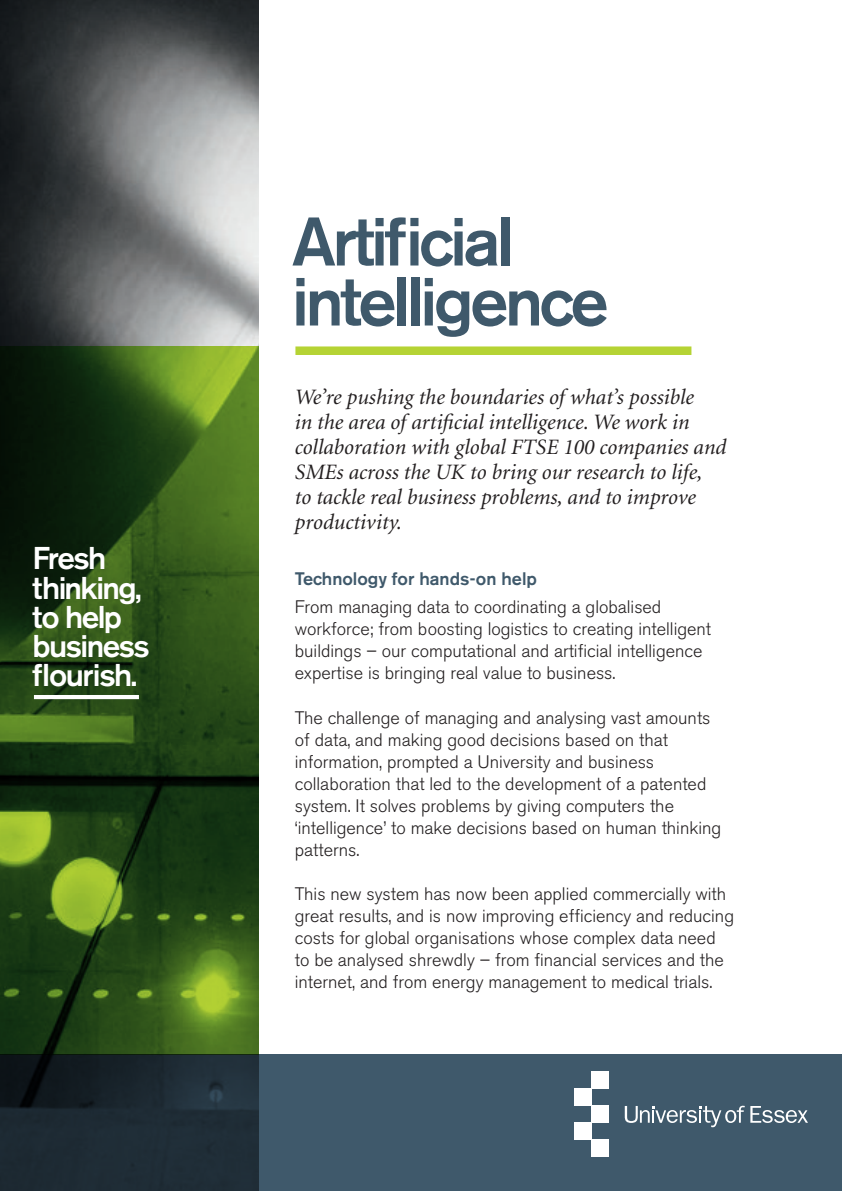
<style>
.page{position:relative;width:842px;height:1191px;background:#fff}
.page>*{position:absolute;margin:0;border:0;box-sizing:border-box;transform-origin:0 0}
.t1{font:500 68px/60px "Akzidenz Grotesk BE";letter-spacing:-.05em;color:#3f596b}
.t2{font:500 31.2px/29.2px "Akzidenz Grotesk BE";letter-spacing:-.05em;color:#fff}
.t3{font:italic 22px/25px "Minion";color:#231f20}
.t4{font:300 18px/22px "Akzidenz Grotesk BE";color:#231f20}
.t5{font:500 18px "Akzidenz Grotesk BE";color:#3f596b}
</style>
<div class="page">
<img style="left:0;top:0;width:259px;height:346px">
<svg style="left:0;top:346px;width:259px;height:708px;background:#2d4d18"></svg>
<svg style="left:0;top:1054px;width:842px;height:137px;background:#334958"></svg>
<div style="left:591px;top:1071px;width:17px;height:18px;background:#fff"></div>
<div style="left:574px;top:1089px;width:17px;height:17px;background:#fff"></div>
<div style="left:591px;top:1106px;width:17px;height:17px;background:#fff"></div>
<div style="left:574px;top:1123px;width:17px;height:17px;background:#fff"></div>
<div style="left:591px;top:1140px;width:17px;height:17px;background:#fff"></div>
<svg style="left:625px;top:1105px;width:183px;height:22px;background:#6a7e8c"></svg>
<div style="left:295px;top:346px;width:396px;height:9px;background:#b5d334"></div>
<hr style="left:34px;top:695px;width:105px;height:4px;background:#fff">
<h2 class="t2" style="left:33px;top:543px;width:119px">Fresh thinking, to help business flourish.</h2>
<h1 class="t1" style="left:292px;top:211px;width:318px">Artificial intelligence</h1>
<p class="t3" style="left:295px;top:385px;width:433px">We’re pushing the boundaries of what’s possible<br>in the area of artificial intelligence. We work in collaboration with global FTSE 100 companies and SMEs across the UK to bring our research to life,<br>to tackle real business problems, and to improve productivity.</p>
<p class="t5" style="left:295px;top:568px;width:244px">Technology for hands-on help</p>
<p class="t4" style="left:295px;top:596px;width:418px">From managing data to coordinating a globalised workforce; from boosting logistics to creating intelligent buildings – our computational and artificial intelligence expertise is bringing real value to business.</p>
<p class="t4" style="left:295px;top:706px;width:428px">The challenge of managing and analysing vast amounts of data, and making good decisions based on that information, prompted a University and business collaboration that led to the development of a patented system. It solves problems by giving computers the ‘intelligence’ to make decisions based on human thinking patterns.</p>
<p class="t4" style="left:295px;top:883px;width:441px">This new system has now been applied commercially with great results, and is now improving efficiency and reducing costs for global organisations whose complex data need to be analysed shrewdly – from financial services and the internet, and from energy management to medical trials.</p>
</div>
